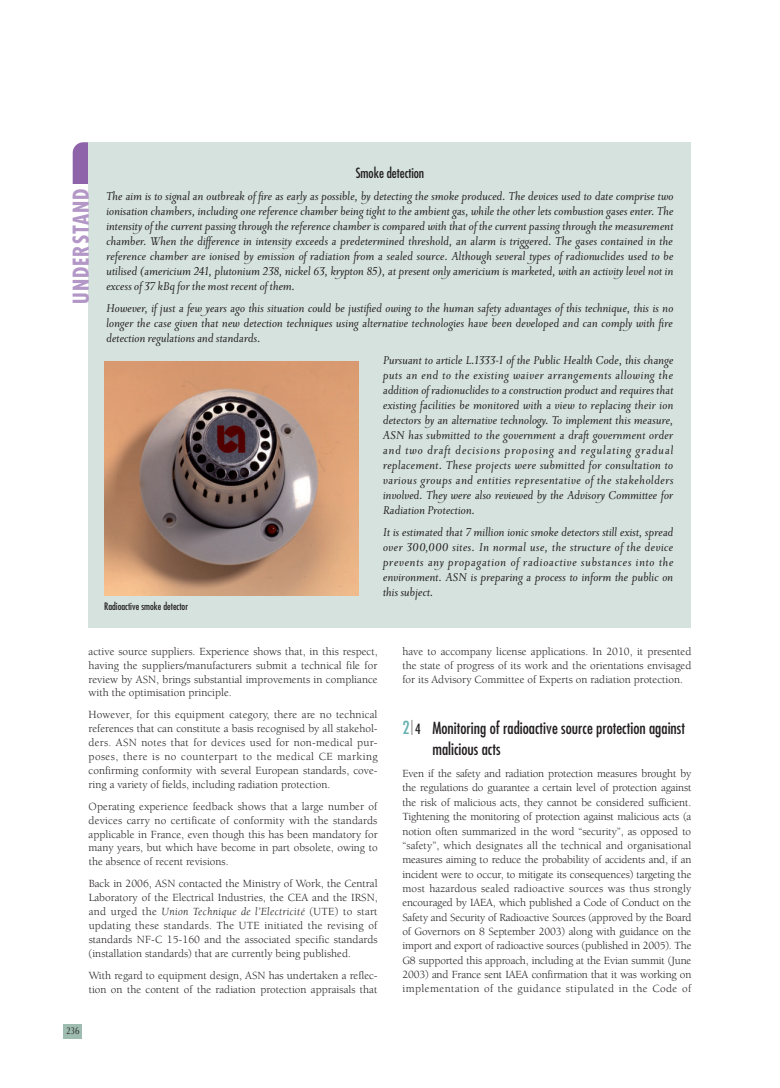
<style>
.page{position:relative;width:780px;height:1088px;background:#fff}
.page>*{position:absolute;margin:0;border:0;box-sizing:border-box;transform-origin:0 0}
.t1{font:700 condensed 21.25px "Futura";letter-spacing:.05em;color:#b397c7}
.t2{font:condensed 16.25px/20.6px "Futura";color:#231f20}
.t3{font:italic 13.75px/15px "Priori Ser Reg";letter-spacing:-.01em;color:#231f20;text-align:justify}
.t4{font:condensed 13.75px "Futura";letter-spacing:-.005em;color:#231f20}
.t5{font:11.25px/13.9px "Berkeley";color:#231f20;text-align:justify}
.t6{font:condensed 10px "Futura";color:#231f20}
.t7{font:10px "Optima";color:#231f20;scale:.8 1}
.s1{font-style:italic}
.s2{font-size:17.5px;color:#67b1b2}
.s3{font-size:20px}
.s4{font-size:13.75px}
</style>
<div class="page">
<div style="left:64px;top:1024px;width:18px;height:14px;background:#9ebcb0"></div>
<div style="left:73px;top:142px;width:35px;height:107px;background:#8f63aa;border-radius:11px"></div>
<div style="left:64px;top:184px;width:28px;height:85px;background:#fff"></div>
<div style="left:89px;top:142px;width:602px;height:485px;background:#d5e2dd"></div>
<img style="left:104px;top:361px;width:254px;height:234px">
<h1 class="t1" style="left:72px;top:304px;width:117px;rotate:-90deg">UNDERSTAND</h1>
<p class="t4" style="left:356px;top:167px;width:70px">Smoke detection</p>
<p class="t3" style="left:106px;top:188px;width:569px">The aim is to signal an outbreak of fire as early as possible, by detecting the smoke produced. The devices used to date comprise two ionisation chambers, including one reference chamber being tight to the ambient gas, while the other lets combustion gases enter. The intensity of the current passing through the reference chamber is compared with that of the current passing through the measurement chamber. When the difference in intensity exceeds a predetermined threshold, an alarm is triggered. The gases contained in the reference chamber are ionised by emission of radiation from a sealed source. Although several types of radionuclides used to be utilised (americium 241, plutonium 238, nickel 63, krypton 85), at present only americium is marketed, with an activity level not in excess of 37 kBq for the most recent of them.</p>
<p class="t3" style="left:106px;top:300px;width:568px">However, if just a few years ago this situation could be justified owing to the human safety advantages of this technique, this is no longer the case given that new detection techniques using alternative technologies have been developed and can comply with fire detection regulations and standards.</p>
<p class="t3" style="left:383px;top:352px;width:292px">Pursuant to article L.1333-1 of the Public Health Code, this change puts an end to the existing waiver arrangements allowing the addition of radionuclides to a construction product and requires that existing facilities be monitored with a view to replacing their ion detectors by an alternative technology. To implement this measure, ASN has submitted to the government a draft government order and two draft decisions proposing and regulating gradual replacement. These projects were submitted for consultation to various groups and entities representative of the stakeholders involved. They were also reviewed by the Advisory Committee for Radiation Protection.</p>
<p class="t3" style="left:383px;top:524px;width:292px">It is estimated that 7 million ionic smoke detectors still exist, spread over 300,000 sites. In normal use, the structure of the device prevents any propagation of radioactive substances into the environment. ASN is preparing a process to inform the public on this subject.</p>
<p class="t6" style="left:104px;top:602px;width:85px">Radioactive smoke detector</p>
<p class="t5" style="left:89px;top:645px;width:290px">active source suppliers. Experience shows that, in this respect, having the suppliers/manufacturers submit a technical file for review by ASN, brings substantial improvements in compliance with the optimisation principle.</p>
<p class="t5" style="left:89px;top:709px;width:290px">However, for this equipment category, there are no technical references that can constitute a basis recognised by all stakehol&shy;ders. ASN notes that for devices used for non-medical pur&shy;poses, there is no counterpart to the medical CE marking confirming conformity with several European standards, cove&shy;ring a variety of fields, including radiation protection.</p>
<p class="t5" style="left:89px;top:800px;width:290px">Operating experience feedback shows that a large number of devices carry no certificate of conformity with the standards applicable in France, even though this has been mandatory for many years, but which have become in part obsolete, owing to the absence of recent revisions.</p>
<p class="t5" style="left:89px;top:878px;width:290px">Back in 2006, ASN contacted the Ministry of Work, the Central Laboratory of the Electrical Industries, the CEA and the IRSN, and urged the <span class="s1">Union Technique de l’Electricité</span> (UTE) to start updating these standards. The UTE initiated the revising of standards NF-C 15-160 and the associated specific standards (installation standards) that are currently being published.</p>
<p class="t5" style="left:89px;top:969px;width:290px">With regard to equipment design, ASN has undertaken a reflec&shy;tion on the content of the radiation protection appraisals that</p>
<p class="t7" style="left:66px;top:1026px;width:18px">236</p>
<p class="t5" style="left:402px;top:645px;width:290px;line-height:14.4px">have to accompany license applications. In 2010, it presented the state of progress of its work and the orientations envisaged for its Advisory Committee of Experts on radiation protection.</p>
<h2 class="t2" style="left:432px;top:719px;width:254px;text-indent:-30px"><span class="s2">2</span><span class="s3">I</span> <span class="s4">4</span> Monitoring of radioactive source protection against malicious acts</h2>
<p class="t5" style="left:402px;top:767px;width:290px;line-height:14.4px">Even if the safety and radiation protection measures brought by the regulations do guarantee a certain level of protection against the risk of malicious acts, they cannot be considered sufficient.<br>Tightening the monitoring of protection against malicious acts (a notion often summarized in the word “security”, as opposed to “safety”, which designates all the technical and organisational measures aiming to reduce the probability of accidents and, if an incident were to occur, to mitigate its consequences) targeting the most hazardous sealed radioactive sources was thus strongly encouraged by IAEA, which published a Code of Conduct on the Safety and Security of Radioactive Sources (approved by the Board of Governors on 8 September 2003) along with guidance on the import and export of radioactive sources (published in 2005). The G8 supported this approach, including at the Evian summit (June 2003) and France sent IAEA confirmation that it was working on implementation of the guidance stipulated in the Code of</p>
</div>
